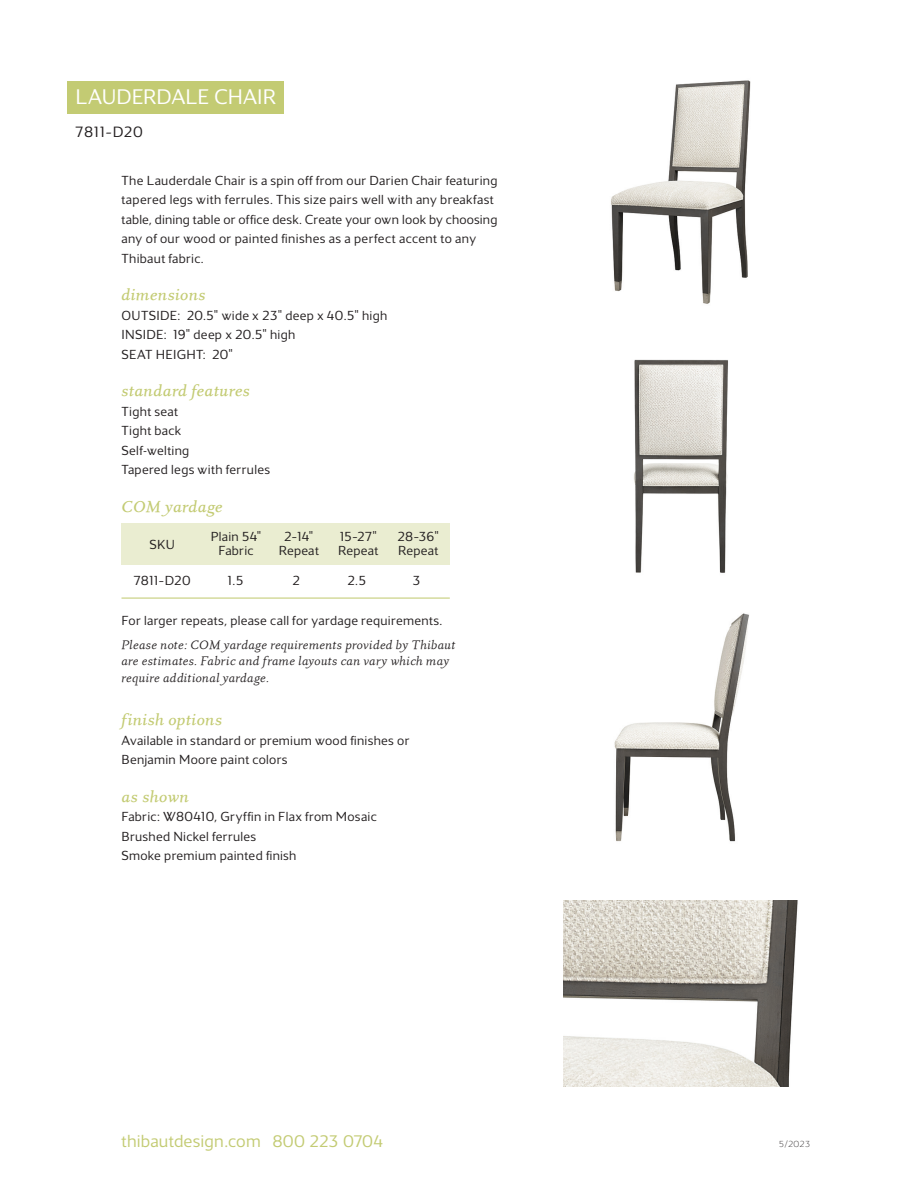
<style>
.page{position:relative;width:918px;height:1188px;background:#fff}
.page>*{position:absolute;margin:0;border:0;box-sizing:border-box;transform-origin:0 0}
.Title_BACK{font:300 21.75px "Maya Samuels";color:#fff}
.t1{font:300 18px "Maya Samuels";letter-spacing:.01em;color:#c3cb73}
.Italic_BACK{font:16.5px "Eplica Medium Italic TT";color:#c3cb73}
.Specs_BACK_product{font:16.5px "Eplica Medium Italic TT";letter-spacing:.005em;color:#c3cb73}
.Product___BACK{font:300 15.3px "Maya Samuels";letter-spacing:.04em;color:#231f20}
.Specs_BACK_product-2{font:300 13.5px/19.5px "Maya Samuels";letter-spacing:.02em;color:#231f20}
.Specs_FRONT_product{font:300 13.5px/13.5px "Maya Samuels";letter-spacing:.02em;color:#231f20;text-align:center}
.t2{font:12.75px "Eplica Book Italic TT";letter-spacing:.015em;color:#231f20}
.Product_ID{font:200 9px "Maya Samuels";color:#231f20}
.s1{font-size:17.25px}
</style>
<div class="page">
<div style="left:68px;top:81px;width:216px;height:32px;background:#c3cb73"></div>
<img style="left:563px;top:900px;width:235px;height:187px">
<img style="left:611px;top:80px;width:140px;height:224px">
<img style="left:634px;top:359px;width:94px;height:214px">
<img style="left:614px;top:613px;width:135px;height:229px">
<div style="left:122px;top:523px;width:328px;height:41px;background:#eaedd1"></div>
<hr style="left:122px;top:598px;width:328px;height:1px;background:#c3cb73">
<p class="Title_BACK" style="left:76px;top:85px;width:202px">LAUDERDALE CHAIR</p>
<p class="Product___BACK" style="left:76px;top:123px;width:69px">7811–D20</p>
<p class="Specs_BACK_product-2" style="left:122px;top:170px;width:377px">The Lauderdale Chair is a spin off from our Darien Chair featuring tapered legs with ferrules. This size pairs well with any breakfast table, dining table or office desk. Create your own look by choosing</p>
<p class="Specs_BACK_product-2" style="left:122px;top:229px;width:356px">any of our wood or painted finishes as a perfect accent to any<br>Thibaut fabric.</p>
<p class="Italic_BACK" style="left:122px;top:285px;width:86px">dimensions</p>
<p class="Specs_BACK_product-2" style="left:122px;top:305px;width:267px">OUTSIDE: 20.5" wide x 23" deep x 40.5" high</p>
<p class="Specs_BACK_product-2" style="left:122px;top:325px;width:175px">INSIDE: 19" deep x 20.5" high</p>
<p class="Specs_BACK_product-2" style="left:122px;top:344px;width:113px">SEAT HEIGHT: 20"</p>
<p class="Italic_BACK" style="left:122px;top:381px;width:130px">standard features</p>
<p class="Specs_BACK_product-2" style="left:122px;top:401px;width:58px">Tight seat</p>
<p class="Specs_BACK_product-2" style="left:122px;top:421px;width:61px">Tight back</p>
<p class="Specs_BACK_product-2" style="left:122px;top:440px;width:150px">Self-welting<br>Tapered legs with ferrules</p>
<p class="Italic_BACK" style="left:122px;top:497px;width:103px">COM yardage</p>
<p class="Specs_FRONT_product" style="left:149px;top:538px;width:27px">SKU</p>
<p class="Specs_FRONT_product" style="left:134px;top:574px;width:58px">7811–D20</p>
<p class="Specs_FRONT_product" style="left:211px;top:530px;width:52px">Plain 54"<br>Fabric</p>
<p class="Specs_FRONT_product" style="left:227px;top:574px;width:17px">1.5</p>
<p class="Specs_FRONT_product" style="left:279px;top:530px;width:42px">2–14"<br>Repeat</p>
<p class="Specs_FRONT_product" style="left:292px;top:574px;width:9px">2</p>
<p class="Specs_FRONT_product" style="left:338px;top:530px;width:42px;text-align:left">15–27"<br>Repeat</p>
<p class="Specs_FRONT_product" style="left:347px;top:574px;width:20px">2.5</p>
<p class="Specs_FRONT_product" style="left:397px;top:530px;width:43px;text-align:left">28–36"<br>Repeat</p>
<p class="Specs_FRONT_product" style="left:413px;top:574px;width:9px">3</p>
<p class="Specs_BACK_product-2" style="left:122px;top:611px;width:322px">For larger repeats, please call for yardage requirements.</p>
<p class="t2" style="left:122px;top:637px;width:336px">Please note: COM yardage requirements provided by Thibaut</p>
<p class="t2" style="left:122px;top:654px;width:329px">are estimates. Fabric and frame layouts can vary which may</p>
<p class="t2" style="left:122px;top:670px;width:149px">require additional yardage.</p>
<p class="Italic_BACK" style="left:122px;top:711px;width:103px">finish options</p>
<p class="Specs_BACK_product-2" style="left:122px;top:731px;width:290px">Available in standard or premium wood finishes or<br>Benjamin Moore paint colors</p>
<p class="Specs_BACK_product" style="left:122px;top:787px;width:69px">as shown</p>
<p class="Specs_BACK_product-2" style="left:122px;top:807px;width:257px">Fabric: W80410, Gryffin in Flax from Mosaic</p>
<p class="Specs_BACK_product-2" style="left:122px;top:827px;width:136px">Brushed Nickel ferrules</p>
<p class="Specs_BACK_product-2" style="left:122px;top:846px;width:177px">Smoke premium painted finish</p>
<h2 class="t1" style="left:122px;top:1131px;width:263px">thibautdesign.com <span class="s1">800 223 0704</span></h2>
<p class="Product_ID" style="left:779px;top:1139px;width:32px">5/2023</p>
</div>
